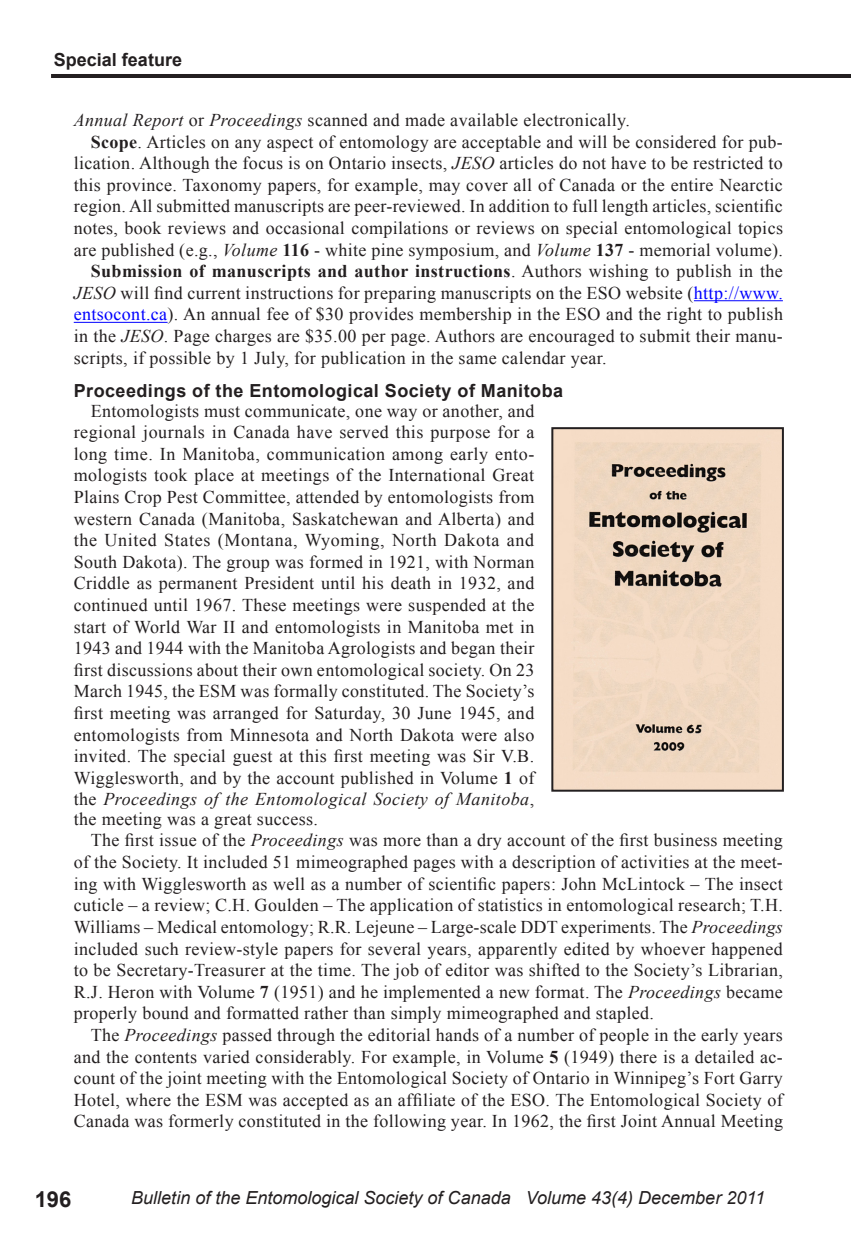
<style>
.page{position:relative;width:851px;height:1259px;background:#fff}
.page>*{position:absolute;margin:0;border:0;box-sizing:border-box;transform-origin:0 0}
.t1{font:700 22px "Arial";color:#231f20}
.Body_Text{font:18px/21.6px "Times New Roman";letter-spacing:.02em;color:#231f20;text-align:justify}
.t2{font:italic 18px "Arial";color:#231f20}
.SUBHEADING2{font:700 18px "Arial";letter-spacing:.025em;color:#231f20}
.SUBHEADING2-2{font:700 18px "Arial";color:#231f20}
.s1{font-style:italic}
.s2{font-weight:700}
.s3{color:#00f}
</style>
<div class="page">
<hr style="left:51px;top:74px;width:799px;height:4px;background:#231f20">
<hr style="left:693px;top:300px;width:89px;height:1px;background:#00f">
<hr style="left:74px;top:322px;width:93px;height:1px;background:#00f">
<img style="left:554px;top:430px;width:226px;height:358px">
<div style="left:551px;top:427px;width:232px;height:364px;border:2px solid #231f20"></div>
<p class="SUBHEADING2-2" style="left:54px;top:48px;width:130px">Special feature</p>
<p class="Body_Text" style="left:74px;top:109px;width:557px"><span class="s1">Annual Report</span> or <span class="s1">Proceedings</span> scanned and made available electronically.</p>
<p class="Body_Text" style="left:74px;top:130px;width:710px;text-indent:17px"><span class="s2">Scope</span>. Articles on any aspect of entomology are acceptable and will be considered for pub&shy;lication. Although the focus is on Ontario insects, <span class="s1">JESO</span> articles do not have to be restricted to this province. Taxonomy papers, for example, may cover all of Canada or the entire Nearctic region. All submitted manuscripts are peer-reviewed. In addition to full length articles, scientific notes, book reviews and occasional compilations or reviews on special entomological topics are published (e.g., <span class="s1">Volume</span> <span class="s2">116</span> - white pine symposium, and <span class="s1">Volume</span> <span class="s2">137</span> - memorial volume).</p>
<p class="Body_Text" style="left:74px;top:260px;width:710px;text-indent:17px"><span class="s2">Submission of manuscripts and author instructions</span>. Authors wishing to publish in the <span class="s1">JESO</span> will find current instructions for preparing manuscripts on the ESO website (<span class="s3">http://www. entsocont.ca</span>). An annual fee of $30 provides membership in the ESO and the right to publish in the <span class="s1">JESO</span>. Page charges are $35.00 per page. Authors are encouraged to submit their manu&shy;scripts, if possible by 1 July, for publication in the same calendar year.</p>
<p class="SUBHEADING2" style="left:74px;top:378px;width:491px">Proceedings of the Entomological Society of Manitoba</p>
<p class="Body_Text" style="left:74px;top:399px;width:462px;text-indent:17px">Entomologists must communicate, one way or another, and regional journals in Canada have served this purpose for a long time. In Manitoba, communication among early ento&shy;mologists took place at meetings of the International Great Plains Crop Pest Committee, attended by entomologists from western Canada (Manitoba, Saskatchewan and Alberta) and the United States (Montana, Wyoming, North Dakota and South Dakota). The group was formed in 1921, with Norman Criddle as permanent President until his death in 1932, and continued until 1967. These meetings were suspended at the start of World War II and entomologists in Manitoba met in 1943 and 1944 with the Manitoba Agrologists and began their first discussions about their own entomological society. On 23<br>March 1945, the ESM was formally constituted. The Society’s first meeting was arranged for Saturday, 30 June 1945, and entomologists from Minnesota and North Dakota were also invited. The special guest at this first meeting was Sir V.B.<br>Wigglesworth, and by the account published in Volume <span class="s2">1</span> of the <span class="s1">Proceedings of the Entomological Society of Manitoba</span>,</p>
<p class="Body_Text" style="left:74px;top:808px;width:246px">the meeting was a great success.</p>
<p class="Body_Text" style="left:74px;top:829px;width:710px;text-indent:17px">The first issue of the <span class="s1">Proceedings</span> was more than a dry account of the first business meeting of the Society. It included 51 mimeographed pages with a description of activities at the meet&shy;ing with Wigglesworth as well as a number of scientific papers: John McLintock – The insect cuticle – a review; C.H. Goulden – The application of statistics in entomological research; T.H.<br>Williams – Medical entomology; R.R. Lejeune – Large-scale DDT experiments. The <span class="s1">Proceedings </span>included such review-style papers for several years, apparently edited by whoever happened to be Secretary-Treasurer at the time. The job of editor was shifted to the Society’s Librarian, R.J. Heron with Volume <span class="s2">7</span> (1951) and he implemented a new format. The <span class="s1">Proceedings</span> became properly bound and formatted rather than simply mimeographed and stapled.</p>
<p class="Body_Text" style="left:74px;top:1024px;width:710px;text-indent:17px">The <span class="s1">Proceedings</span> passed through the editorial hands of a number of people in the early years and the contents varied considerably. For example, in Volume <span class="s2">5</span> (1949) there is a detailed ac&shy;count of the joint meeting with the Entomological Society of Ontario in Winnipeg’s Fort Garry Hotel, where the ESM was accepted as an affiliate of the ESO. The Entomological Society of Canada was formerly constituted in the following year. In 1962, the first Joint Annual Meeting</p>
<p class="t1" style="left:35px;top:1184px;width:38px">196</p>
<p class="t2" style="left:131px;top:1186px;width:635px">Bulletin of the Entomological Society of Canada Volume 43(4) December 2011</p>
</div>
